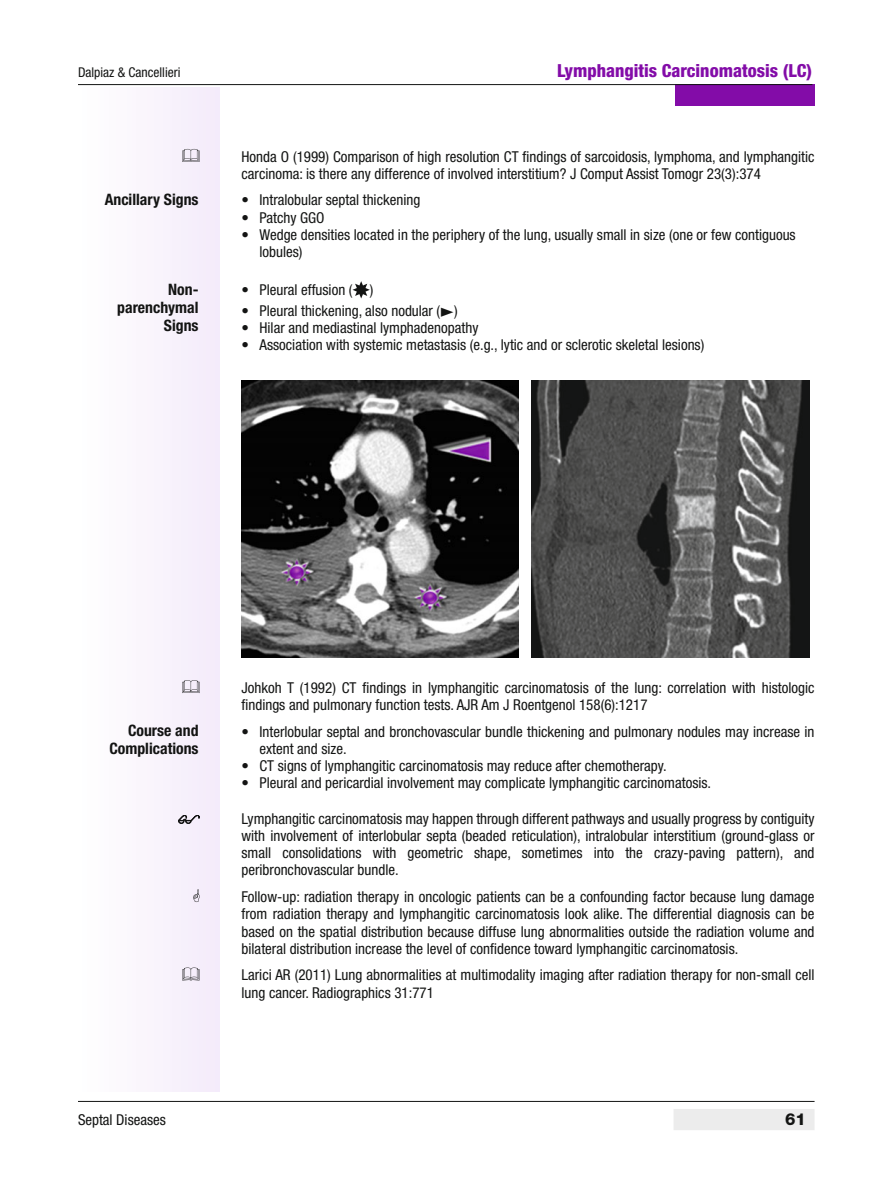
<style>
.page{position:relative;width:893px;height:1187px;background:#fff}
.page>*{position:absolute;margin:0;border:0;box-sizing:border-box;transform-origin:0 0}
.t1{font:800 condensed 18px "Bgyyyb Ctfxgn Rwcljr Ckvjjb Helvetica Neue";color:#830ca8}
.t2{font:800 16.5px "Jlpmnq Ckgxfy Grmvgh Fcdcfd Helvetica Neue";color:#131413}
.t3{font:700 condensed 15.75px/18px "Pvptvv Lfknmw Pkjhlq Xttxks Helvetica Neue";color:#131413;text-align:right}
.t4{font:condensed 15px/17.2px "Rksvdw Bmqvfw Bdlltl Mclhmw Helvetica Neue";color:#131413}
.t5{font:condensed 13.5px "Rksvdw Bmqvfw Bdlltl Mclhmw Helvetica Neue";color:#131413}
.s1{font-family:"Slhggw Bypmxj Fcymvl Nfdtmb STIX General";font-stretch:normal}
</style>
<div class="page">
<div style="left:675px;top:85px;width:139px;height:21px;background:#830ca8"></div>
<hr style="left:78px;top:1100px;width:736px;height:1px;background:#131413">
<div style="left:674px;top:1108px;width:140px;height:22px;background:#ececec"></div>
<div style="left:78px;top:88px;width:141px;height:1003px;background:#faf5fc"></div>
<hr style="left:78px;top:84px;width:734px;height:1px;background:#131413">
<svg style="left:352px;top:281px;width:18px;height:17px"></svg>
<img style="left:242px;top:380px;width:277px;height:277px">
<img style="left:532px;top:380px;width:277px;height:277px">
<svg style="left:182px;top:149px;width:18px;height:13px"></svg>
<svg style="left:182px;top:680px;width:18px;height:13px"></svg>
<svg style="left:178px;top:815px;width:22px;height:8px"></svg>
<svg style="left:193px;top:889px;width:7px;height:13px"></svg>
<svg style="left:182px;top:967px;width:18px;height:13px"></svg>
<p class="t5" style="left:78px;top:68px;width:104px">Dalpiaz &amp; Cancellieri</p>
<p class="t1" style="left:557px;top:65px;width:256px">Lymphangitis Carcinomatosis (LC)</p>
<p class="t3" style="left:105px;top:192px;width:95px">Ancillary Signs</p>
<p class="t3" style="left:117px;top:281px;width:83px">Non&shy;parenchymal<br>Signs</p>
<p class="t4" style="left:241px;top:149px;width:575px">Honda O (1999) Comparison of high resolution CT findings of sarcoidosis, lymphoma, and lymphangitic carcinoma: is there any difference of involved interstitium? J Comput Assist Tomogr 23(3):374</p>
<p class="t4" style="left:241px;top:193px;width:180px">• Intralobular septal thickening</p>
<p class="t4" style="left:241px;top:210px;width:85px">• Patchy GGO</p>
<p class="t4" style="left:259px;top:227px;width:538px;text-indent:-18px">• Wedge densities located in the periphery of the lung, usually small in size (one or few contiguous lobules)</p>
<p class="t4" style="left:241px;top:283px;width:133px">• Pleural effusion ( )</p>
<p class="t4" style="left:241px;top:303px;width:218px">• Pleural thickening, also nodular (<span class="s1">►</span>)</p>
<p class="t4" style="left:241px;top:320px;width:238px">• Hilar and mediastinal lymphadenopathy</p>
<p class="t4" style="left:241px;top:337px;width:464px">• Association with systemic metastasis (e.g., lytic and or sclerotic skeletal lesions)</p>
<p class="t3" style="left:109px;top:722px;width:91px">Course and<br>Complications</p>
<p class="t4" style="left:241px;top:680px;width:575px">Johkoh T (1992) CT findings in lymphangitic carcinomatosis of the lung: correlation with histologic findings and pulmonary function tests. AJR Am J Roentgenol 158(6):1217</p>
<p class="t4" style="left:259px;top:724px;width:556px;text-indent:-18px">• Interlobular septal and bronchovascular bundle thickening and pulmonary nodules may increase in extent and size.</p>
<p class="t4" style="left:241px;top:758px;width:427px">• CT signs of lymphangitic carcinomatosis may reduce after chemotherapy.</p>
<p class="t4" style="left:241px;top:775px;width:471px">• Pleural and pericardial involvement may complicate lymphangitic carcinomatosis.</p>
<p class="t4" style="left:241px;top:811px;width:575px;text-align:justify">Lymphangitic carcinomatosis may happen through different pathways and usually progress by contiguity with involvement of interlobular septa (beaded reticulation), intralobular interstitium (ground-glass or small consolidations with geometric shape, sometimes into the crazy-paving pattern), and peribronchovascular bundle.</p>
<p class="t4" style="left:241px;top:889px;width:575px;text-align:justify">Follow-up: radiation therapy in oncologic patients can be a confounding factor because lung damage from radiation therapy and lymphangitic carcinomatosis look alike. The differential diagnosis can be based on the spatial distribution because diffuse lung abnormalities outside the radiation volume and bilateral distribution increase the level of confidence toward lymphangitic carcinomatosis.</p>
<p class="t4" style="left:241px;top:967px;width:575px">Larici AR (2011) Lung abnormalities at multimodality imaging after radiation therapy for non-small cell lung cancer. Radiographics 31:771</p>
<p class="t4" style="left:78px;top:1112px;width:90px">Septal Diseases</p>
<p class="t2" style="left:785px;top:1113px;width:22px">61</p>
</div>
